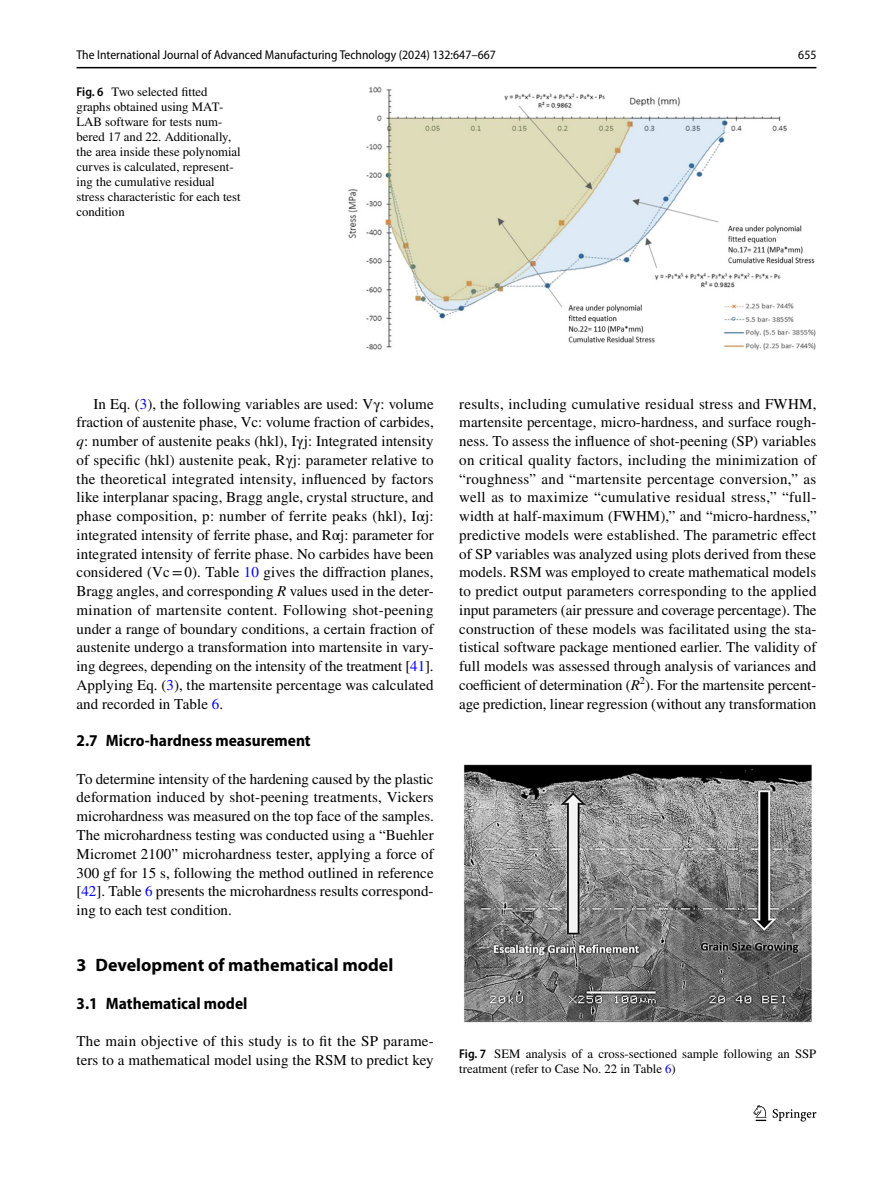
<style>
.page{position:relative;width:893px;height:1187px;background:#fff}
.page>*{position:absolute;margin:0;border:0;box-sizing:border-box;transform-origin:0 0}
.t1{font:700 18px "Myriad Pro";color:#000}
.t2{font:700 semi-condensed 16.5px "Myriad Pro";color:#000}
.t3{font:15px/18.8px "STIX";letter-spacing:.005em;color:#000;text-align:justify}
.t4{font:12.75px/15px "STIX";color:#000}
.t5{font:semi-condensed 12.75px "Myriad Pro";color:#000}
.s1{font-family:"Myriad Pro";font-weight:600;font-stretch:semi-condensed}
.s2{color:#00f}
.s3{font-style:italic}
</style>
<div class="page">
<hr style="left:77px;top:67px;width:739px;height:1px;background:#000">
<svg style="left:753px;top:1105px;width:13px;height:15px"></svg>
<svg style="left:773px;top:1109px;width:43px;height:12px"></svg>
<img style="left:349px;top:87px;width:467px;height:263px">
<img style="left:463px;top:764px;width:349px;height:258px">
<p class="t5" style="left:77px;top:48px;width:421px">The International Journal of Advanced Manufacturing Technology (2024) 132:647–667</p>
<p class="t5" style="left:798px;top:48px;width:20px">655</p>
<p class="t4" style="left:77px;top:85px;width:166px"><span class="s1">Fig. 6</span> Two selected fitted graphs obtained using MAT-<br>LAB software for tests num&shy;bered 17 and 22. Additionally, the area inside these polynomial curves is calculated, represent&shy;ing the cumulative residual stress characteristic for each test condition</p>
<p class="t3" style="left:77px;top:395px;width:359px;text-indent:17px">In Eq. (<span class="s2">3</span>), the following variables are used: Vγ: volume fraction of austenite phase, Vc: volume fraction of carbides, <span class="s3">q</span>: number of austenite peaks (hkl), Iγj: Integrated intensity of specific (hkl) austenite peak, Rγj: parameter relative to the theoretical integrated intensity, influenced by factors like interplanar spacing, Bragg angle, crystal structure, and phase composition, p: number of ferrite peaks (hkl), Iαj: integrated intensity of ferrite phase, and Rαj: parameter for integrated intensity of ferrite phase. No carbides have been considered (Vc=0). Table <span class="s2">10</span> gives the diffraction planes, Bragg angles, and corresponding <span class="s3">R</span> values used in the deter&shy;mination of martensite content. Following shot-peening under a range of boundary conditions, a certain fraction of austenite undergo a transformation into martensite in vary&shy;ing degrees, depending on the intensity of the treatment [<span class="s2">41</span>].<br>Applying Eq. (<span class="s2">3</span>), the martensite percentage was calculated and recorded in Table <span class="s2">6</span>.</p>
<p class="t2" style="left:77px;top:731px;width:236px">2.7 Micro‑hardness measurement</p>
<p class="t3" style="left:77px;top:770px;width:359px">To determine intensity of the hardening caused by the plastic deformation induced by shot-peening treatments, Vickers microhardness was measured on the top face of the samples.<br>The microhardness testing was conducted using a “Buehler Micromet 2100” microhardness tester, applying a force of 300 gf for 15 s, following the method outlined in reference [<span class="s2">42</span>]. Table <span class="s2">6</span> presents the microhardness results correspond&shy;ing to each test condition.</p>
<p class="t1" style="left:77px;top:953px;width:318px">3 Development of mathematical model</p>
<p class="t2" style="left:77px;top:994px;width:172px">3.1 Mathematical model</p>
<p class="t3" style="left:77px;top:1032px;width:359px">The main objective of this study is to fit the SP parame&shy;ters to a mathematical model using the RSM to predict key</p>
<p class="t3" style="left:459px;top:395px;width:359px">results, including cumulative residual stress and FWHM, martensite percentage, micro-hardness, and surface rough&shy;ness. To assess the influence of shot-peening (SP) variables on critical quality factors, including the minimization of “roughness” and “martensite percentage conversion,” as well as to maximize “cumulative residual stress,” “full&shy;width at half-maximum (FWHM),” and “micro-hardness,” predictive models were established. The parametric effect of SP variables was analyzed using plots derived from these models. RSM was employed to create mathematical models to predict output parameters corresponding to the applied input parameters (air pressure and coverage percentage). The construction of these models was facilitated using the sta&shy;tistical software package mentioned earlier. The validity of full models was assessed through analysis of variances and coefficient of determination (<span class="s3">R</span><sup>2</sup>). For the martensite percent&shy;age prediction, linear regression (without any transformation</p>
<p class="t4" style="left:459px;top:1046px;width:359px"><span class="s1">Fig. 7</span> SEM analysis of a cross-sectioned sample following an SSP treatment (refer to Case No. 22 in Table <span class="s2">6</span>)</p>
</div>
